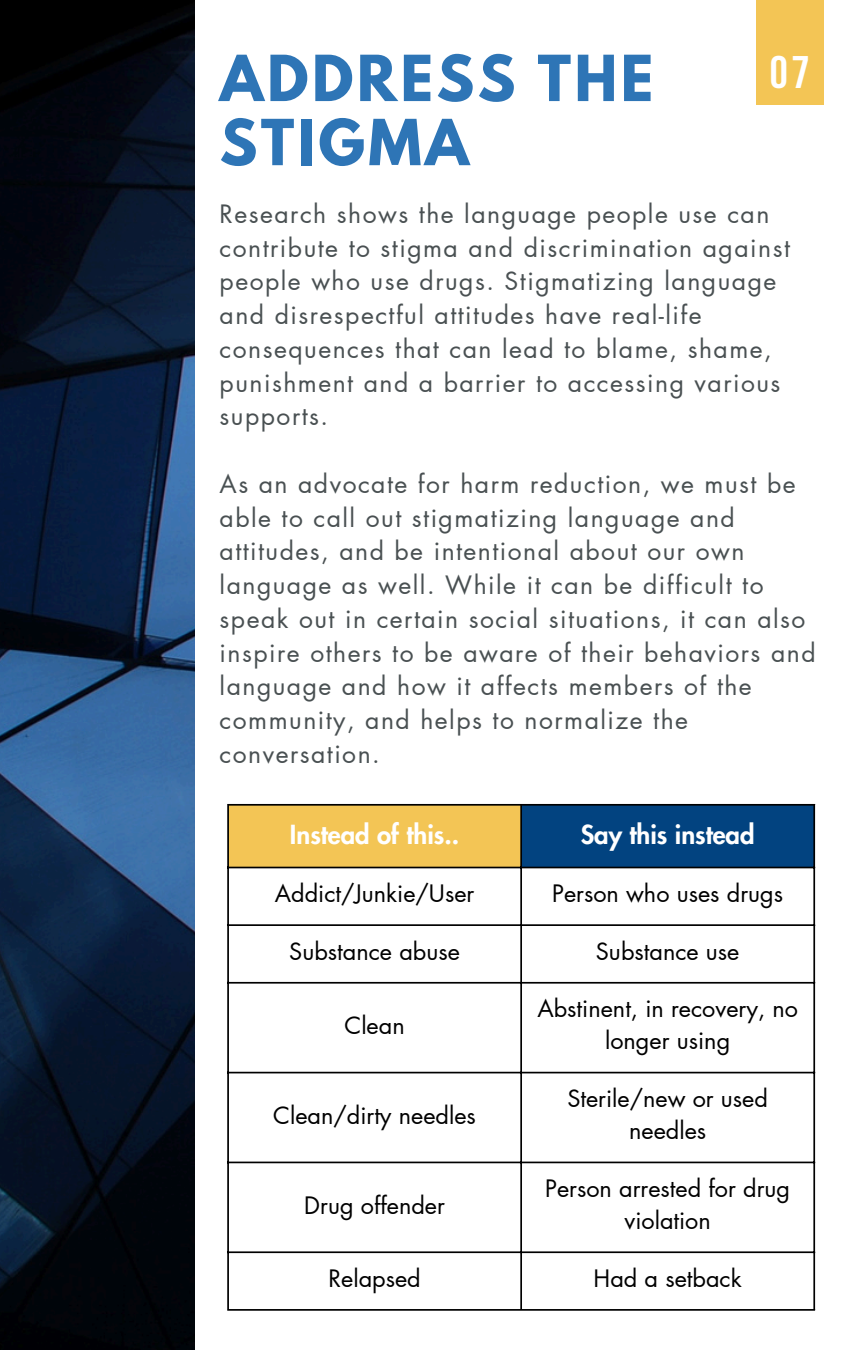
<style>
.page{position:relative;width:864px;height:1350px;background:#fff}
.page>*{position:absolute;margin:0;border:0;box-sizing:border-box;transform-origin:0 0}
.t1{font:700 56.25px/64.1px "League Spartan";letter-spacing:.06em;color:#2e75b6}
.t2{font:700 45.45px "Bebas Neue";color:#fff}
.t3{font:800 25.65px "Futura LT Pro";color:#fff}
.t4{font:24.75px/33.8px "Futura LT Pro";letter-spacing:.06em;color:#495052}
.t5{font:23.4px/31.9px "Futura LT Pro";color:#000;text-align:center}
</style>
<div class="page">
<img style="left:0;top:0;width:194px;height:1350px">
<div style="left:756px;top:0;width:67px;height:105px;background:#f3c555"></div>
<div style="left:228px;top:804px;width:294px;height:64px;background:#f3c555"></div>
<div style="left:521px;top:804px;width:294px;height:64px;background:#024380"></div>
<hr style="left:227px;top:806px;width:2px;height:503px;background:#000">
<hr style="left:520px;top:806px;width:2px;height:503px;background:#000">
<hr style="left:813px;top:806px;width:2px;height:503px;background:#000">
<hr style="left:227px;top:804px;width:588px;height:2px;background:#000">
<hr style="left:227px;top:867px;width:588px;height:1px;background:#000">
<hr style="left:227px;top:924px;width:588px;height:2px;background:#000">
<hr style="left:227px;top:982px;width:588px;height:2px;background:#000">
<hr style="left:227px;top:1072px;width:588px;height:1px;background:#000">
<hr style="left:227px;top:1162px;width:588px;height:1px;background:#000">
<hr style="left:227px;top:1251px;width:588px;height:2px;background:#000">
<hr style="left:227px;top:1309px;width:588px;height:2px;background:#000">
<p class="t1" style="left:220px;top:54px;width:435px">ADDRESS THE<br>STIGMA</p>
<p class="t2" style="left:770px;top:54px;width:41px">07</p>
<p class="t4" style="left:220px;top:198px;width:572px">Research shows the language people use can contribute to stigma and discrimination against people who use drugs. Stigmatizing language and disrespectful attitudes have real-life consequences that can lead to blame, shame, punishment and a barrier to accessing various supports.</p>
<p class="t4" style="left:220px;top:468px;width:598px">As an advocate for harm reduction, we must be able to call out stigmatizing language and attitudes, and be intentional about our own language as well. While it can be difficult to speak out in certain social situations, it can also inspire others to be aware of their behaviors and language and how it affects members of the community, and helps to normalize the conversation.</p>
<p class="t3" style="left:290px;top:823px;width:171px">Instead of this..</p>
<h1 class="t3" style="left:581px;top:823px;width:175px">Say this instead</h1>
<p class="t5" style="left:275px;top:879px;width:201px">Addict/Junkie/User</p>
<p class="t5" style="left:552px;top:879px;width:232px">Person who uses drugs</p>
<p class="t5" style="left:289px;top:936px;width:172px">Substance abuse</p>
<p class="t5" style="left:596px;top:936px;width:145px">Substance use</p>
<p class="t5" style="left:345px;top:1011px;width:62px">Clean</p>
<p class="t5" style="left:273px;top:1100px;width:204px">Clean/dirty needles</p>
<p class="t5" style="left:304px;top:1190px;width:142px">Drug offender</p>
<p class="t5" style="left:537px;top:994px;width:262px">Abstinent, in recovery, no longer using</p>
<p class="t5" style="left:567px;top:1084px;width:202px">Sterile/new or used needles</p>
<p class="t5" style="left:545px;top:1173px;width:246px">Person arrested for drug violation</p>
<p class="t5" style="left:328px;top:1263px;width:94px">Relapsed</p>
<p class="t5" style="left:594px;top:1263px;width:150px">Had a setback</p>
</div>
